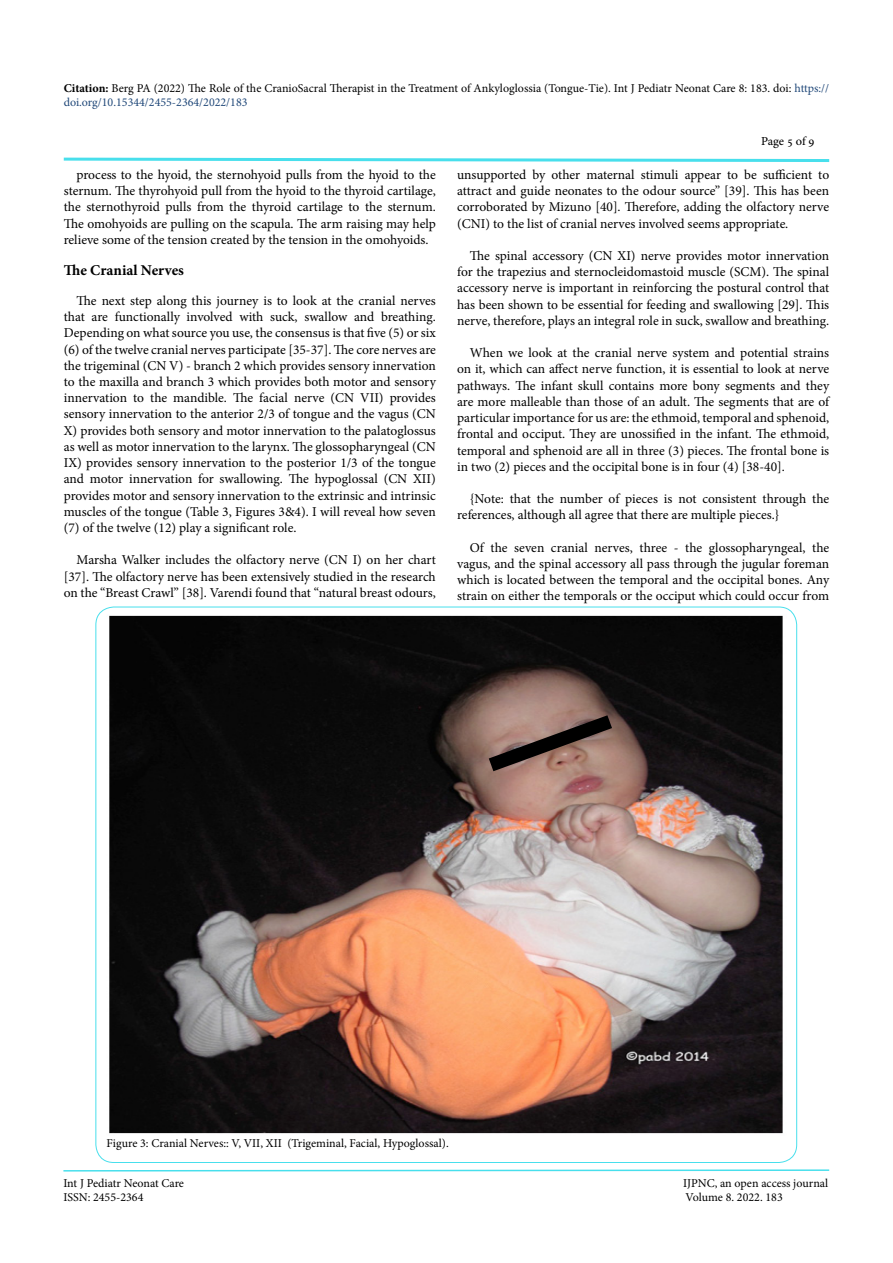
<style>
.page{position:relative;width:893px;height:1263px;background:#fff}
.page>*{position:absolute;margin:0;border:0;box-sizing:border-box;transform-origin:0 0}
.t1{font:700 15px "Minion Pro";color:#000}
.t2{font:13.5px/16.2px "Minion Pro";letter-spacing:-.005em;color:#000;text-align:justify}
.t3{font:12px/14.4px "Minion Pro";color:#000}
.t4{font:12px "Adobe Hebrew";letter-spacing:-.01em;color:#000}
.s1{font-weight:700}
.s2{color:#204879}
</style>
<div class="page">
<svg style="left:63px;top:1169px;width:767px;height:3px"></svg>
<svg style="left:63px;top:157px;width:767px;height:5px"></svg>
<img style="left:109px;top:615px;width:674px;height:519px">
<svg style="left:489px;top:715px;width:123px;height:56px"></svg>
<p class="t3" style="left:64px;top:81px;width:767px"><span class="s1">Citation:</span> Berg PA (2022) The Role of the CranioSacral Therapist in the Treatment of Ankyloglossia (Tongue-Tie). Int J Pediatr Neonat Care 8: 183. doi: <span class="s2">https:// doi.org/10.15344/2455-2364/2022/183</span></p>
<p class="t4" style="left:761px;top:134px;width:55px">Page 5 of 9</p>
<p class="t2" style="left:64px;top:167px;width:374px;text-indent:13px">process to the hyoid, the sternohyoid pulls from the hyoid to the sternum. The thyrohyoid pull from the hyoid to the thyroid cartilage, the sternothyroid pulls from the thyroid cartilage to the sternum.<br>The omohyoids are pulling on the scapula. The arm raising may help relieve some of the tension created by the tension in the omohyoids.</p>
<p class="t1" style="left:64px;top:260px;width:122px">The Cranial Nerves</p>
<p class="t2" style="left:64px;top:293px;width:374px;text-indent:13px">The next step along this journey is to look at the cranial nerves that are functionally involved with suck, swallow and breathing.<br>Depending on what source you use, the consensus is that five (5) or six (6) of the twelve cranial nerves participate [35-37]. The core nerves are the trigeminal (CN V) - branch 2 which provides sensory innervation to the maxilla and branch 3 which provides both motor and sensory innervation to the mandible. The facial nerve (CN VII) provides sensory innervation to the anterior 2/3 of tongue and the vagus (CN X) provides both sensory and motor innervation to the palatoglossus as well as motor innervation to the larynx. The glossopharyngeal (CN IX) provides sensory innervation to the posterior 1/3 of the tongue and motor innervation for swallowing. The hypoglossal (CN XII) provides motor and sensory innervation to the extrinsic and intrinsic muscles of the tongue (Table 3, Figures 3&amp;4). I will reveal how seven (7) of the twelve (12) play a significant role.</p>
<p class="t2" style="left:64px;top:552px;width:374px;text-indent:13px">Marsha Walker includes the olfactory nerve (CN I) on her chart [37]. The olfactory nerve has been extensively studied in the research on the “Breast Crawl” [38]. Varendi found that “natural breast odours,</p>
<p class="t2" style="left:457px;top:167px;width:374px">unsupported by other maternal stimuli appear to be sufficient to attract and guide neonates to the odour source” [39]. This has been corroborated by Mizuno [40]. Therefore, adding the olfactory nerve (CNI) to the list of cranial nerves involved seems appropriate.</p>
<p class="t2" style="left:457px;top:248px;width:374px;text-indent:13px">The spinal accessory (CN XI) nerve provides motor innervation for the trapezius and sternocleidomastoid muscle (SCM). The spinal accessory nerve is important in reinforcing the postural control that has been shown to be essential for feeding and swallowing [29]. This nerve, therefore, plays an integral role in suck, swallow and breathing.</p>
<p class="t2" style="left:457px;top:345px;width:374px;text-indent:13px">When we look at the cranial nerve system and potential strains on it, which can affect nerve function, it is essential to look at nerve pathways. The infant skull contains more bony segments and they are more malleable than those of an adult. The segments that are of particular importance for us are: the ethmoid, temporal and sphenoid, frontal and occiput. They are unossified in the infant. The ethmoid, temporal and sphenoid are all in three (3) pieces. The frontal bone is in two (2) pieces and the occipital bone is in four (4) [38-40].</p>
<p class="t2" style="left:457px;top:491px;width:374px;text-indent:13px">{Note: that the number of pieces is not consistent through the references, although all agree that there are multiple pieces.}</p>
<p class="t2" style="left:457px;top:539px;width:374px;text-indent:13px">Of the seven cranial nerves, three - the glossopharyngeal, the vagus, and the spinal accessory all pass through the jugular foreman which is located between the temporal and the occipital bones. Any strain on either the temporals or the occiput which could occur from</p>
<p class="t3" style="left:107px;top:1136px;width:344px">Figure 3: Cranial Nerves:: V, VII, XII (Trigeminal, Facial, Hypoglossal).</p>
<p class="t3" style="left:63px;top:1176px;width:122px">Int J Pediatr Neonat Care</p>
<p class="t3" style="left:683px;top:1176px;width:147px">IJPNC, an open access journal</p>
<p class="t3" style="left:63px;top:1190px;width:82px">ISSN: 2455-2364</p>
<p class="t3" style="left:686px;top:1190px;width:99px">Volume 8. 2022. 183</p>
</div>
